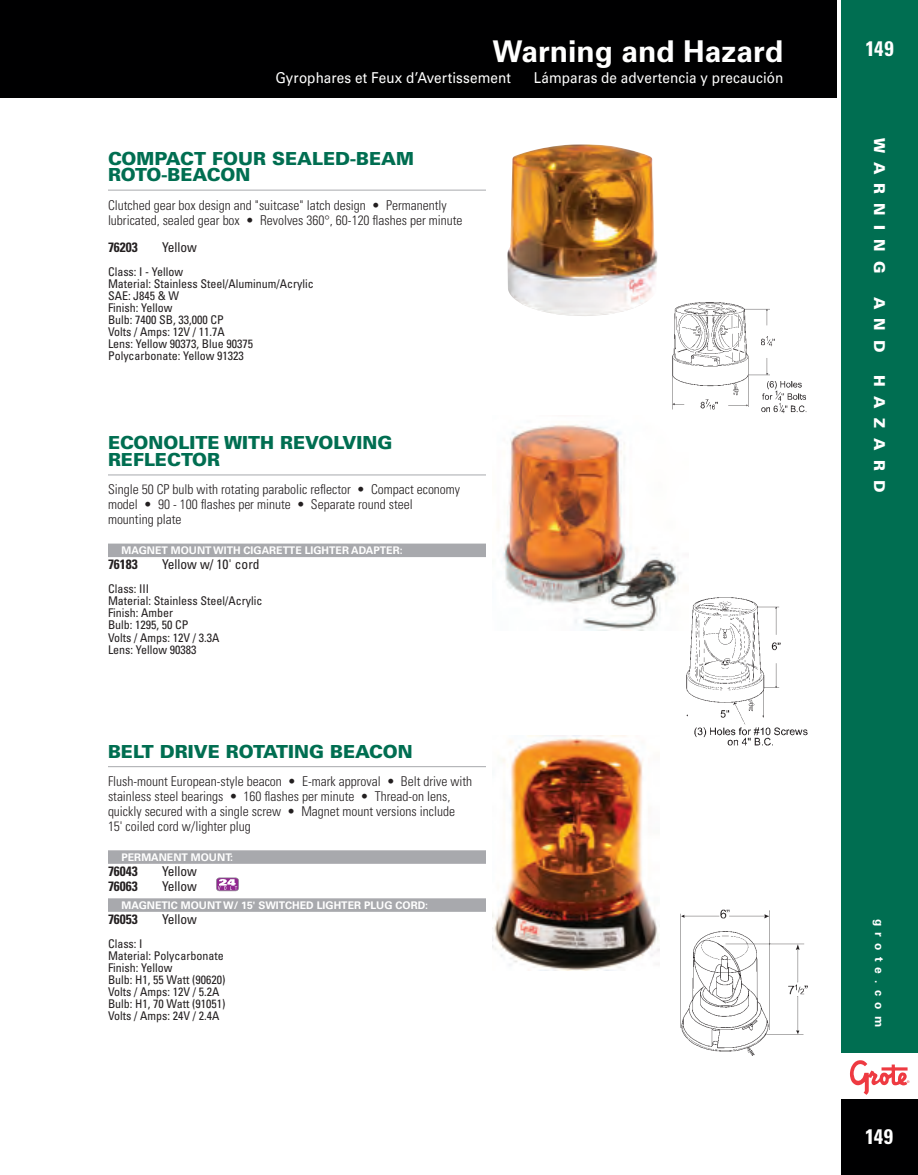
<style>
.page{position:relative;width:918px;height:1175px;background:#fff}
.page>*{position:absolute;margin:0;border:0;box-sizing:border-box;transform-origin:0 0}
.t1{font:700 30px "Univers LT Std";color:#fff}
.t2{font:700 condensed 21px "Univers LT Std";letter-spacing:.01em;color:#fff}
.t3{font:900 18px/16.5px "Univers LT Std";color:#006e51}
.t4{font:15px "Univers LT Std";letter-spacing:.01em;color:#fff;scale:.9 1}
.t5{font:900 15px "Univers LT Std";letter-spacing:.615em;color:#fff}
.t6{font:300 condensed 13.5px/15px "Univers LT Std";color:#231f20}
.t7{font:condensed 13.5px "Univers LT Std";color:#231f20}
.t8{font:700 condensed 13.5px "Univers LT Std";color:#231f20}
.t9{font:condensed 12px/12px "Univers LT Std";color:#231f20}
.t10{font:700 12px "Univers LT Std";letter-spacing:.52em;color:#fff}
.t11{font:700 10.5px "Univers LT Std";color:#fff}
</style>
<div class="page">
<div style="left:0;top:0;width:837px;height:98px;background:#000001"></div>
<div style="left:841px;top:0;width:77px;height:1174px;background:#006e51"></div>
<div style="left:841px;top:1098px;width:77px;height:76px;background:#000001"></div>
<div style="left:839px;top:1053px;width:79px;height:45px;background:#fff"></div>
<svg style="left:850px;top:1060px;width:59px;height:34px"></svg>
<hr style="left:108px;top:190px;width:378px;height:1px;background:#a8a9ad">
<hr style="left:108px;top:474px;width:378px;height:1px;background:#a8a9ad">
<div style="left:108px;top:543px;width:378px;height:14px;background:#a8a9ad"></div>
<hr style="left:108px;top:766px;width:378px;height:1px;background:#a8a9ad">
<div style="left:108px;top:850px;width:378px;height:13px;background:#a8a9ad"></div>
<div style="left:108px;top:898px;width:378px;height:13px;background:#a8a9ad"></div>
<svg style="left:216px;top:877px;width:23px;height:14px"></svg>
<img style="left:507px;top:144px;width:151px;height:172px">
<img style="left:672px;top:303px;width:135px;height:111px">
<img style="left:498px;top:424px;width:183px;height:206px">
<img style="left:687px;top:597px;width:121px;height:149px">
<img style="left:492px;top:735px;width:167px;height:235px">
<img style="left:680px;top:909px;width:128px;height:147px">
<h1 class="t1" style="left:492px;top:34px;width:293px">Warning and Hazard</h1>
<h2 class="t2" style="left:865px;top:35px;width:30px">149</h2>
<p class="t4" style="left:275px;top:69px;width:263px">Gyrophares et Feux d’Avertissement</p>
<p class="t4" style="left:534px;top:69px;width:279px">Lámparas de advertencia y precaución</p>
<h3 class="t3" style="left:108px;top:150px;width:308px">COMPACT FOUR SEALED-BEAM<br>ROTO-BEACON</h3>
<p class="t6" style="left:108px;top:197px;width:356px">Clutched gear box design and "suitcase" latch design • Permanently lubricated, sealed gear box • Revolves 360°, 60-120 flashes per minute</p>
<p class="t8" style="left:108px;top:238px;width:31px">76203</p>
<p class="t7" style="left:162px;top:238px;width:37px">Yellow</p>
<p class="t9" style="left:108px;top:265px;width:207px">Class: I - Yellow<br>Material: Stainless Steel/Aluminum/Acrylic<br>SAE: J845 &amp; W<br>Finish: Yellow<br>Bulb: 7400 SB, 33,000 CP<br>Volts / Amps: 12V / 11.7A<br>Lens: Yellow 90373, Blue 90375<br>Polycarbonate: Yellow 91323</p>
<h3 class="t3" style="left:108px;top:434px;width:286px">ECONOLITE WITH REVOLVING<br>REFLECTOR</h3>
<p class="t6" style="left:108px;top:482px;width:354px">Single 50 CP bulb with rotating parabolic reflector • Compact economy model • 90 - 100 flashes per minute • Separate round steel mounting plate</p>
<p class="t11" style="left:122px;top:544px;width:283px">MAGNET MOUNT WITH CIGARETTE LIGHTER ADAPTER:</p>
<p class="t8" style="left:108px;top:556px;width:31px">76183</p>
<p class="t7" style="left:162px;top:556px;width:99px">Yellow w/ 10' cord</p>
<p class="t9" style="left:108px;top:583px;width:156px">Class: III<br>Material: Stainless Steel/Acrylic<br>Finish: Amber<br>Bulb: 1295, 50 CP<br>Volts / Amps: 12V / 3.3A<br>Lens: Yellow 90383</p>
<h3 class="t3" style="left:108px;top:742px;width:306px">BELT DRIVE ROTATING BEACON</h3>
<p class="t6" style="left:108px;top:774px;width:366px">Flush-mount European-style beacon • E-mark approval • Belt drive with stainless steel bearings • 160 flashes per minute • Thread-on lens, quickly secured with a single screw • Magnet mount versions include 15' coiled cord w/lighter plug</p>
<p class="t11" style="left:122px;top:851px;width:113px">PERMANENT MOUNT:</p>
<p class="t8" style="left:108px;top:863px;width:31px">76043</p>
<p class="t7" style="left:162px;top:862px;width:37px">Yellow</p>
<p class="t8" style="left:108px;top:878px;width:31px">76063</p>
<p class="t7" style="left:162px;top:877px;width:37px">Yellow</p>
<p class="t11" style="left:122px;top:899px;width:308px">MAGNETIC MOUNT W/ 15' SWITCHED LIGHTER PLUG CORD:</p>
<p class="t8" style="left:108px;top:911px;width:31px">76053</p>
<p class="t7" style="left:162px;top:910px;width:37px">Yellow</p>
<p class="t9" style="left:108px;top:937px;width:119px">Class: I<br>Material: Polycarbonate<br>Finish: Yellow<br>Bulb: H1, 55 Watt (90620)<br>Volts / Amps: 12V / 5.2A<br>Bulb: H1, 70 Watt (91051)<br>Volts / Amps: 24V / 2.4A</p>
<p class="t5" style="left:889px;top:138px;width:137px;rotate:90deg">WARNING</p>
<p class="t5" style="left:889px;top:296px;width:57px;rotate:90deg">AND</p>
<p class="t5" style="left:889px;top:375px;width:118px;rotate:90deg">HAZARD</p>
<p class="t10" style="left:886px;top:918px;width:110px;rotate:90deg">grote.com</p>
<h2 class="t2" style="left:865px;top:1123px;width:30px">149</h2>
</div>
